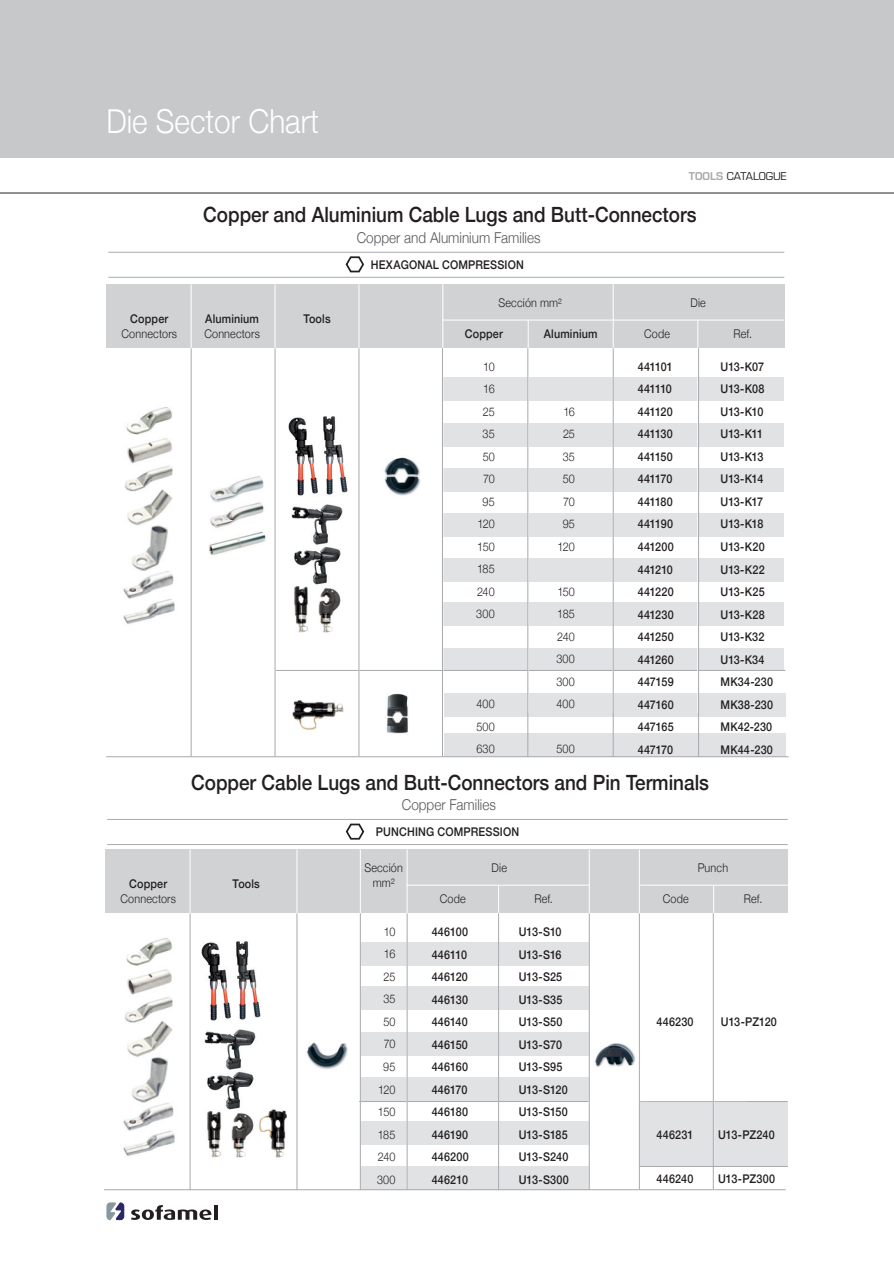
<style>
.page{position:relative;width:894px;height:1265px;background:#fff}
.page>*{position:absolute;margin:0;border:0;box-sizing:border-box;transform-origin:0 0}
.t1{font:300 33px "Helvetica Neue";color:#fff;scale:.9 1}
.t2{font:500 21px "Helvetica Neue";color:#231f20;scale:.9 1}
.t3{font:300 15px "Helvetica Neue";color:#57585a;scale:.9 1}
.t4{font:500 12px/22.5px "Helvetica Neue";letter-spacing:-.005em;color:#231f20;scale:.9 1}
.t5{font:500 12px/22.5px "Helvetica Neue";letter-spacing:.015em;color:#231f20;scale:.9 1}
.t6{font:300 12px/22.5px "Helvetica Neue";letter-spacing:.015em;color:#231f20;text-align:center;scale:.9 1}
.t7{font:500 12px/22.5px "Helvetica Neue";letter-spacing:-.02em;color:#231f20;scale:.9 1}
.t8{font:300 12px/22.5px "Helvetica Neue";letter-spacing:-.01em;color:#231f20;text-align:center;scale:.9 1}
.t9{font:10.5px "Eurostile";color:#231f20}
.s1{font-weight:600;color:#a8a9ad}
</style>
<div class="page">
<div style="left:0;top:0;width:894px;height:158px;background:#c7c8ca"></div>
<hr style="left:0;top:193px;width:894px;height:1px;background:#231f20">
<svg style="left:131px;top:1205px;width:81px;height:14px"></svg>
<hr style="left:214px;top:1205px;width:4px;height:14px;background:#231f20">
<svg style="left:106px;top:1202px;width:18px;height:18px"></svg>
<div style="left:444px;top:377px;width:340px;height:24px;background:#e1e2e4"></div>
<div style="left:444px;top:423px;width:340px;height:24px;background:#e1e2e4"></div>
<div style="left:444px;top:468px;width:340px;height:23px;background:#e1e2e4"></div>
<div style="left:444px;top:513px;width:340px;height:24px;background:#e1e2e4"></div>
<div style="left:444px;top:558px;width:340px;height:23px;background:#e1e2e4"></div>
<div style="left:444px;top:602px;width:340px;height:23px;background:#e1e2e4"></div>
<div style="left:444px;top:648px;width:340px;height:22px;background:#e1e2e4"></div>
<div style="left:444px;top:733px;width:341px;height:23px;background:#e1e2e4"></div>
<div style="left:444px;top:694px;width:341px;height:23px;background:#e1e2e4"></div>
<div style="left:360px;top:941px;width:228px;height:24px;background:#e1e2e4"></div>
<div style="left:360px;top:986px;width:228px;height:24px;background:#e1e2e4"></div>
<div style="left:360px;top:1032px;width:228px;height:24px;background:#e1e2e4"></div>
<div style="left:360px;top:1077px;width:228px;height:24px;background:#e1e2e4"></div>
<div style="left:360px;top:1121px;width:228px;height:24px;background:#e1e2e4"></div>
<div style="left:639px;top:1102px;width:149px;height:64px;background:#e1e2e4"></div>
<div style="left:360px;top:1166px;width:228px;height:24px;background:#e1e2e4"></div>
<div style="left:106px;top:284px;width:678px;height:64px;background:#d1d2d4"></div>
<hr style="left:108px;top:277px;width:676px;height:1px;background:#a8a9ad">
<hr style="left:108px;top:252px;width:676px;height:1px;background:#a8a9ad">
<hr style="left:276px;top:670px;width:509px;height:1px;background:#a8a9ad">
<hr style="left:359px;top:1101px;width:229px;height:1px;background:#a8a9ad">
<hr style="left:640px;top:1101px;width:147px;height:1px;background:#a8a9ad">
<svg style="left:345px;top:256px;width:19px;height:17px"></svg>
<hr style="left:613px;top:284px;width:1px;height:429px;background:#fff">
<hr style="left:528px;top:320px;width:1px;height:393px;background:#fff">
<hr style="left:442px;top:284px;width:1px;height:429px;background:#fff">
<hr style="left:275px;top:284px;width:1px;height:429px;background:#fff">
<hr style="left:359px;top:284px;width:1px;height:429px;background:#fff">
<hr style="left:191px;top:284px;width:1px;height:429px;background:#fff">
<hr style="left:697px;top:320px;width:1px;height:393px;background:#fff">
<hr style="left:442px;top:320px;width:342px;height:1px;background:#fff">
<hr style="left:106px;top:756px;width:682px;height:1px;background:#a8a9ad">
<img style="left:123px;top:407px;width:52px;height:217px">
<img style="left:123px;top:938px;width:52px;height:218px">
<img style="left:288px;top:416px;width:60px;height:217px">
<img style="left:201px;top:941px;width:60px;height:217px">
<img style="left:292px;top:700px;width:52px;height:30px">
<img style="left:258px;top:1107px;width:29px;height:51px">
<img style="left:384px;top:457px;width:36px;height:39px">
<img style="left:386px;top:693px;width:22px;height:41px">
<img style="left:209px;top:476px;width:57px;height:80px">
<div style="left:105px;top:849px;width:683px;height:64px;background:#d1d2d4"></div>
<hr style="left:107px;top:844px;width:681px;height:1px;background:#a8a9ad">
<hr style="left:107px;top:819px;width:681px;height:1px;background:#a8a9ad">
<svg style="left:345px;top:823px;width:20px;height:17px"></svg>
<hr style="left:589px;top:849px;width:1px;height:341px;background:#fff">
<hr style="left:407px;top:849px;width:1px;height:341px;background:#fff">
<hr style="left:360px;top:849px;width:1px;height:341px;background:#fff">
<hr style="left:297px;top:849px;width:1px;height:341px;background:#fff">
<hr style="left:190px;top:849px;width:1px;height:341px;background:#fff">
<hr style="left:498px;top:885px;width:1px;height:305px;background:#fff">
<hr style="left:406px;top:884px;width:183px;height:1px;background:#fff">
<hr style="left:104px;top:1189px;width:682px;height:1px;background:#a8a9ad">
<img style="left:306px;top:1042px;width:42px;height:27px">
<hr style="left:639px;top:849px;width:1px;height:341px;background:#fff">
<hr style="left:713px;top:885px;width:1px;height:305px;background:#fff">
<hr style="left:640px;top:884px;width:147px;height:1px;background:#fff">
<img style="left:595px;top:1043px;width:41px;height:24px">
<hr style="left:698px;top:348px;width:1px;height:409px;background:#a8a9ad">
<hr style="left:613px;top:348px;width:1px;height:409px;background:#a8a9ad">
<hr style="left:442px;top:348px;width:1px;height:408px;background:#a8a9ad">
<hr style="left:527px;top:348px;width:1px;height:409px;background:#a8a9ad">
<hr style="left:275px;top:348px;width:1px;height:408px;background:#a8a9ad">
<hr style="left:359px;top:348px;width:1px;height:408px;background:#a8a9ad">
<hr style="left:191px;top:348px;width:1px;height:408px;background:#a8a9ad">
<hr style="left:589px;top:913px;width:1px;height:277px;background:#a8a9ad">
<hr style="left:407px;top:913px;width:1px;height:277px;background:#a8a9ad">
<hr style="left:360px;top:913px;width:1px;height:277px;background:#a8a9ad">
<hr style="left:297px;top:913px;width:1px;height:277px;background:#a8a9ad">
<hr style="left:190px;top:913px;width:1px;height:277px;background:#a8a9ad">
<hr style="left:498px;top:913px;width:1px;height:277px;background:#a8a9ad">
<hr style="left:639px;top:913px;width:1px;height:277px;background:#a8a9ad">
<hr style="left:713px;top:913px;width:1px;height:277px;background:#a8a9ad">
<hr style="left:639px;top:1166px;width:149px;height:1px;background:#a8a9ad">
<h1 class="t1" style="left:106px;top:95px;width:237px">Die Sector Chart</h1>
<p class="t9" style="left:689px;top:170px;width:99px"><span class="s1">TOOLS</span> CATALOGUE</p>
<p class="t5" style="left:130px;top:307px;width:44px">Copper</p>
<p class="t6" style="left:122px;top:322px;width:63px">Connectors</p>
<p class="t5" style="left:129px;top:872px;width:44px">Copper</p>
<p class="t6" style="left:120px;top:887px;width:63px">Connectors</p>
<h2 class="t2" style="left:203px;top:198px;width:550px">Copper and Aluminium Cable Lugs and Butt-Connectors</h2>
<p class="t5" style="left:371px;top:252px;width:172px">HEXAGONAL COMPRESSION</p>
<p class="t3" style="left:357px;top:226px;width:206px">Copper and Aluminium Families</p>
<p class="t5" style="left:205px;top:307px;width:61px">Aluminium</p>
<p class="t6" style="left:204px;top:322px;width:63px">Connectors</p>
<p class="t5" style="left:303px;top:307px;width:32px">Tools</p>
<p class="t6" style="left:498px;top:291px;width:72px">Sección mm²</p>
<p class="t6" style="left:690px;top:291px;width:19px">Die</p>
<p class="t5" style="left:465px;top:321px;width:44px">Copper</p>
<p class="t5" style="left:544px;top:321px;width:61px">Aluminium</p>
<p class="t6" style="left:644px;top:321px;width:30px">Code</p>
<p class="t6" style="left:733px;top:321px;width:22px">Ref.</p>
<p class="t6" style="left:476px;top:354px;width:22px">10<br>16<br>25<br>35<br>50<br>70<br>95<br>120<br>150<br>185<br>240<br>300</p>
<p class="t6" style="left:476px;top:692px;width:22px;text-align:justify">400<br>500<br>630</p>
<p class="t8" style="left:557px;top:399px;width:21px">16<br>25<br>35<br>50<br>70<br>95<br>120</p>
<p class="t6" style="left:556px;top:579px;width:22px;text-align:justify">150<br>185<br>240<br>300<br>300<br>400</p>
<p class="t6" style="left:556px;top:737px;width:22px">500</p>
<p class="t7" style="left:638px;top:354px;width:42px">441101<br>441110<br>441120<br>441130<br>441150<br>441170<br>441180<br>441190<br>441200<br>441210<br>441220<br>441230<br>441250<br>441260<br>447159<br>447160<br>447165<br>447170</p>
<p class="t4" style="left:720px;top:354px;width:60px">U13-K07<br>U13-K08<br>U13-K10<br>U13-K11<br>U13-K13<br>U13-K14<br>U13-K17<br>U13-K18<br>U13-K20<br>U13-K22<br>U13-K25<br>U13-K28<br>U13-K32<br>U13-K34<br>MK34-230<br>MK38-230<br>MK42-230<br>MK44-230</p>
<h2 class="t2" style="left:191px;top:766px;width:577px">Copper Cable Lugs and Butt-Connectors and Pin Terminals</h2>
<p class="t5" style="left:376px;top:819px;width:161px">PUNCHING COMPRESSION</p>
<p class="t3" style="left:402px;top:793px;width:106px">Copper Families</p>
<p class="t5" style="left:233px;top:872px;width:32px">Tools</p>
<p class="t6" style="left:364px;top:856px;width:44px">Sección</p>
<p class="t6" style="left:492px;top:856px;width:19px">Die</p>
<p class="t6" style="left:373px;top:871px;width:26px">mm²</p>
<p class="t6" style="left:440px;top:886px;width:30px">Code</p>
<p class="t6" style="left:534px;top:886px;width:22px">Ref.</p>
<p class="t6" style="left:377px;top:919px;width:22px">10<br>16<br>25<br>35<br>50<br>70<br>95<br>120<br>150<br>185<br>240<br>300</p>
<p class="t4" style="left:519px;top:919px;width:57px">U13-S10<br>U13-S16<br>U13-S25<br>U13-S35<br>U13-S50<br>U13-S70<br>U13-S95<br>U13-S120<br>U13-S150<br>U13-S185<br>U13-S240<br>U13-S300</p>
<p class="t5" style="left:432px;top:919px;width:43px">446100<br>446110<br>446120<br>446130<br>446140<br>446150<br>446160<br>446170<br>446180<br>446190<br>446200<br>446210</p>
<p class="t6" style="left:698px;top:856px;width:35px">Punch</p>
<p class="t6" style="left:663px;top:886px;width:30px">Code</p>
<p class="t6" style="left:744px;top:886px;width:22px">Ref.</p>
<p class="t5" style="left:656px;top:1009px;width:43px">446230</p>
<p class="t5" style="left:721px;top:1009px;width:64px">U13-PZ120</p>
<p class="t5" style="left:656px;top:1122px;width:42px">446231</p>
<p class="t5" style="left:656px;top:1166px;width:42px">446240</p>
<p class="t5" style="left:718px;top:1122px;width:65px">U13-PZ240</p>
<p class="t5" style="left:718px;top:1166px;width:65px">U13-PZ300</p>
</div>
